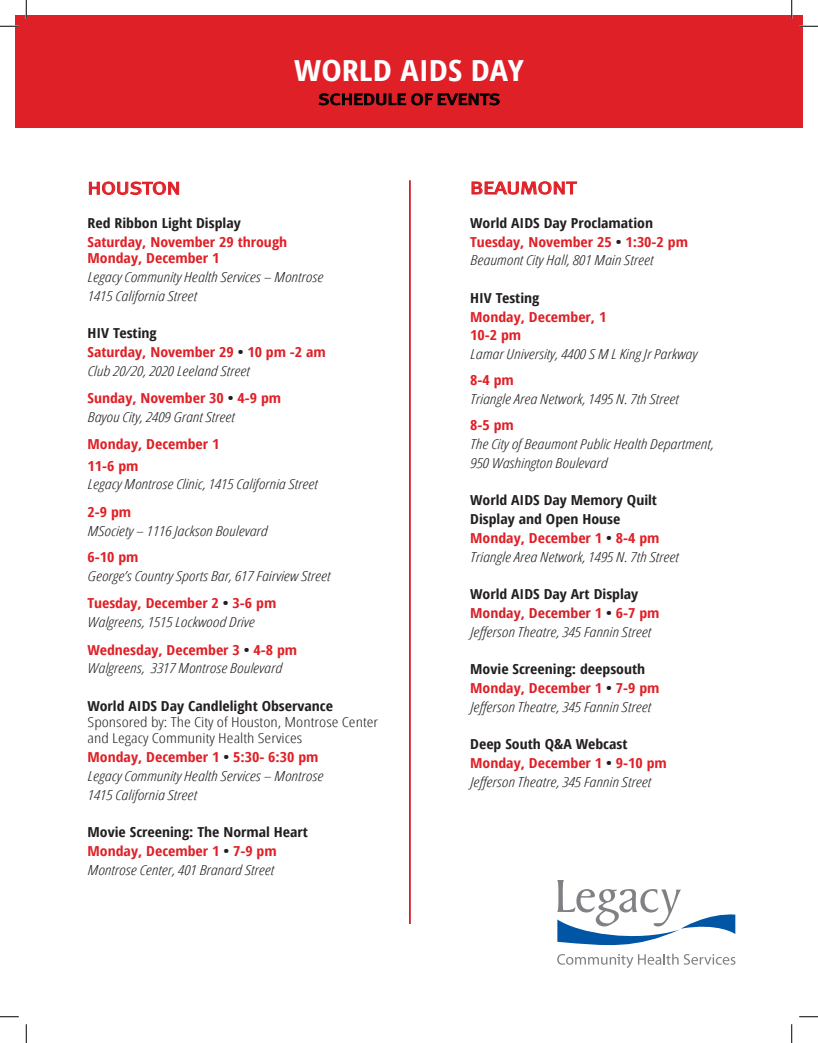
<style>
.page{position:relative;width:818px;height:1043px;background:#fff}
.page>*{position:absolute;margin:0;border:0;box-sizing:border-box;transform-origin:0 0}
.t1{font:700 condensed 29px "Open Sans";color:#fff;scale:1.18 1}
.t2{font:17.5px "Meta Book LF";color:#df2027;scale:1.25 1}
.t3{font:15.75px "Meta Book LF";color:#010204;scale:1.25 1}
.t4{font:italic 300 condensed 13.75px/18.8px "Open Sans";color:#231f20;scale:1.25 1}
.t5{font:700 condensed 13.75px/18.8px "Open Sans";color:#df2027;scale:1.15 1}
.t6{font:700 condensed 13.75px/18.8px "Open Sans";color:#231f20;scale:1.15 1}
.t7{font:300 condensed 13.75px/16.2px "Open Sans";color:#231f20;scale:1.25 1}
.s1{color:#231f20}
.s2{font-weight:300;font-style:italic;color:#231f20}
.s3{font-weight:700;font-style:normal;color:#df2027}
.s4{font-weight:700;font-style:normal}
.s5{color:#df2027}
.s6{font-weight:300;font-style:italic}
.s7{font-weight:700;font-style:normal;color:#d1232a}
</style>
<div class="page">
<svg style="left:472px;top:181px;width:105px;height:13px"></svg>
<svg style="left:557px;top:880px;width:178px;height:88px"></svg>
<div style="left:15px;top:15px;width:787px;height:113px;background:#df2027"></div>
<svg style="left:319px;top:93px;width:113px;height:12px"></svg>
<svg style="left:438px;top:93px;width:61px;height:12px"></svg>
<svg style="left:89px;top:181px;width:90px;height:14px"></svg>
<hr style="left:409px;top:180px;width:2px;height:744px;background:#d1232a">
<svg style="left:0;top:25px;width:19px;height:2px"></svg>
<svg style="left:799px;top:25px;width:19px;height:2px"></svg>
<svg style="left:0;top:1016px;width:19px;height:1px"></svg>
<svg style="left:799px;top:1016px;width:19px;height:1px"></svg>
<svg style="left:25px;top:0;width:2px;height:19px"></svg>
<svg style="left:25px;top:1024px;width:2px;height:18px"></svg>
<svg style="left:790px;top:0;width:2px;height:19px"></svg>
<svg style="left:791px;top:1024px;width:1px;height:18px"></svg>
<h1 class="t1" style="left:294px;top:50px;width:196px">WORLD AIDS DAY</h1>
<p class="t3" style="left:318px;top:90px;width:147px">SCHEDULE OF EVENTS</p>
<p class="t2" style="left:88px;top:178px;width:76px">HOUSTON</p>
<p class="t6" style="left:88px;top:213px;width:135px">Red Ribbon Light Display</p>
<p class="t5" style="left:88px;top:233px;width:175px;line-height:16.2px">Saturday, November 29 through<br>Monday, December 1</p>
<p class="t4" style="left:88px;top:267px;width:190px">Legacy Community Health Services – Montrose<br>1415 California Street</p>
<p class="t5" style="left:88px;top:323px;width:209px"><span class="s1">HIV Testing<br></span>Saturday, November 29 <span class="s1">•</span> 10 pm -2 am<br><span class="s2">Club 20/20, 2020 Leeland Street</span></p>
<p class="t4" style="left:88px;top:388px;width:156px"><span class="s3">Sunday, November 30</span> <span class="s4">•</span> <span class="s3">4-9 pm<br></span>Bayou City, 2409 Grant Street</p>
<p class="t5" style="left:88px;top:433px;width:116px;line-height:21.2px">Monday, December 1<br>11-6 pm</p>
<p class="t4" style="left:88px;top:474px;width:185px">Legacy Montrose Clinic, 1415 California Street</p>
<p class="t5" style="left:88px;top:502px;width:39px">2-9 pm</p>
<p class="t4" style="left:88px;top:521px;width:145px">MSociety – 1116 Jackson Boulevard</p>
<p class="t5" style="left:88px;top:547px;width:46px">6-10 pm</p>
<p class="t4" style="left:88px;top:561px;width:196px;line-height:27.5px">George’s Country Sports Bar, 617 Fairview Street<br><span class="s3">Tuesday, December 2</span> <span class="s4">•</span> <span class="s3">3-6 pm</span></p>
<p class="t4" style="left:88px;top:608px;width:169px;line-height:27.5px">Walgreens, 1515 Lockwood Drive<br><span class="s3">Wednesday, December 3</span> <span class="s4">•</span> <span class="s3">4-8 pm</span></p>
<p class="t4" style="left:88px;top:658px;width:157px">Walgreens, 3317 Montrose Boulevard</p>
<p class="t6" style="left:88px;top:696px;width:215px">World AIDS Day Candlelight Observance</p>
<p class="t7" style="left:88px;top:713px;width:234px">Sponsored by: The City of Houston, Montrose Center and Legacy Community Health Services</p>
<p class="t4" style="left:88px;top:747px;width:190px"><span class="s3">Monday, December 1</span> <span class="s4">•</span> <span class="s3">5:30- 6:30 pm<br></span>Legacy Community Health Services – Montrose<br>1415 California Street</p>
<p class="t4" style="left:88px;top:822px;width:178px"><span class="s4">Movie Screening: The Normal Heart<br></span><span class="s3">Monday, December 1</span> <span class="s4">•</span> <span class="s3">7-9 pm<br></span>Montrose Center, 401 Branard Street</p>
<p class="t2" style="left:470px;top:178px;width:86px">BEAUMONT</p>
<p class="t4" style="left:470px;top:213px;width:176px"><span class="s4">World AIDS Day Proclamation<br></span><span class="s3">Tuesday, November 25</span> <span class="s4">•</span> <span class="s3">1:30-2 pm<br></span>Beaumont City Hall, 801 Main Street</p>
<p class="t6" style="left:470px;top:288px;width:62px">HIV Testing</p>
<p class="t5" style="left:470px;top:307px;width:120px">Monday, December, 1<br>10-2 pm</p>
<p class="t4" style="left:470px;top:344px;width:183px">Lamar University, 4400 S M L King Jr Parkway</p>
<p class="t5" style="left:470px;top:370px;width:39px">8-4 pm</p>
<p class="t4" style="left:470px;top:389px;width:168px">Triangle Area Network, 1495 N. 7th Street</p>
<p class="t5" style="left:470px;top:415px;width:39px">8-5 pm</p>
<p class="t4" style="left:470px;top:434px;width:196px">The City of Beaumont Public Health Department,<br>950 Washington Boulevard</p>
<p class="t6" style="left:470px;top:490px;width:183px">World AIDS Day Memory Quilt<br>Display and Open House<br><span class="s5">Monday, December 1</span> • <span class="s5">8-4 pm<br></span><span class="s6">Triangle Area Network, 1495 N. 7th Street</span></p>
<p class="t4" style="left:470px;top:584px;width:153px"><span class="s4">World AIDS Day Art Display<br></span><span class="s7">Monday, December</span> <span class="s3">1</span> <span class="s4">•</span> <span class="s3">6-7 pm<br></span>Jefferson Theatre, 345 Fannin Street</p>
<p class="t4" style="left:470px;top:659px;width:153px"><span class="s4">Movie Screening: deepsouth<br></span><span class="s3">Monday, December 1</span> <span class="s4">•</span> <span class="s3">7-9 pm<br></span>Jefferson Theatre, 345 Fannin Street</p>
<p class="t4" style="left:470px;top:734px;width:159px"><span class="s4">Deep South Q&amp;A Webcast<br></span><span class="s3">Monday, December 1</span> <span class="s4">•</span> <span class="s3">9-10 pm<br></span>Jefferson Theatre, 345 Fannin Street</p>
</div>
